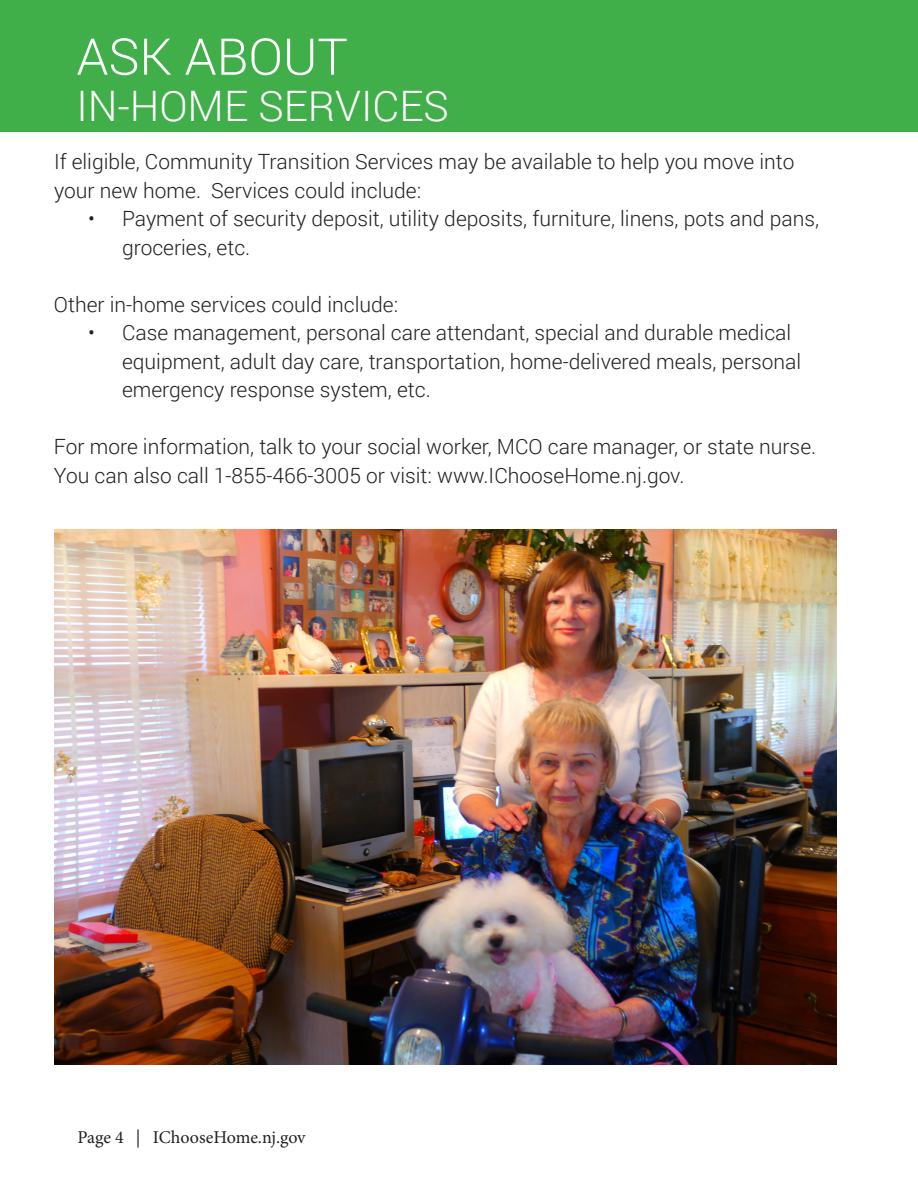
<style>
.page{position:relative;width:918px;height:1188px;background:#fff}
.page>*{position:absolute;margin:0;border:0;box-sizing:border-box;transform-origin:0 0}
.catalogs{font:300 50.7px "Roboto";color:#fff}
.catalogs-2{font:300 42px "Roboto";color:#fff}
.subtitle{font:300 21px/28.5px "Roboto";color:#231f20}
.t1{font:18px "Minion Pro";letter-spacing:-.005em;color:#231f20}
</style>
<div class="page">
<div style="left:0;top:0;width:918px;height:132px;background:#40ae49"></div>
<img style="left:54px;top:529px;width:783px;height:536px">
<p class="catalogs" style="left:76px;top:22px;width:273px">ASK ABOUT</p>
<p class="catalogs-2" style="left:76px;top:77px;width:374px">IN-HOME SERVICES</p>
<p class="subtitle" style="left:54px;top:147px;width:742px">If eligible, Community Transition Services may be available to help you move into your new home. Services could include:</p>
<p class="subtitle" style="left:122px;top:204px;width:699px;text-indent:-34px">• Payment of security deposit, utility deposits, furniture, linens, pots and pans, groceries, etc.</p>
<p class="subtitle" style="left:54px;top:289px;width:346px">Other in-home services could include:</p>
<p class="subtitle" style="left:122px;top:318px;width:681px;text-indent:-34px">• Case management, personal care attendant, special and durable medical equipment, adult day care, transportation, home-delivered meals, personal emergency response system, etc.</p>
<p class="subtitle" style="left:54px;top:432px;width:764px">For more information, talk to your social worker, MCO care manager, or state nurse.</p>
<p class="subtitle" style="left:54px;top:460px;width:632px">You can also call 1-855-466-3005 or visit: www.IChooseHome.nj.gov.</p>
<p class="t1" style="left:78px;top:1125px;width:230px">Page 4 | IChooseHome.nj.gov</p>
</div>
